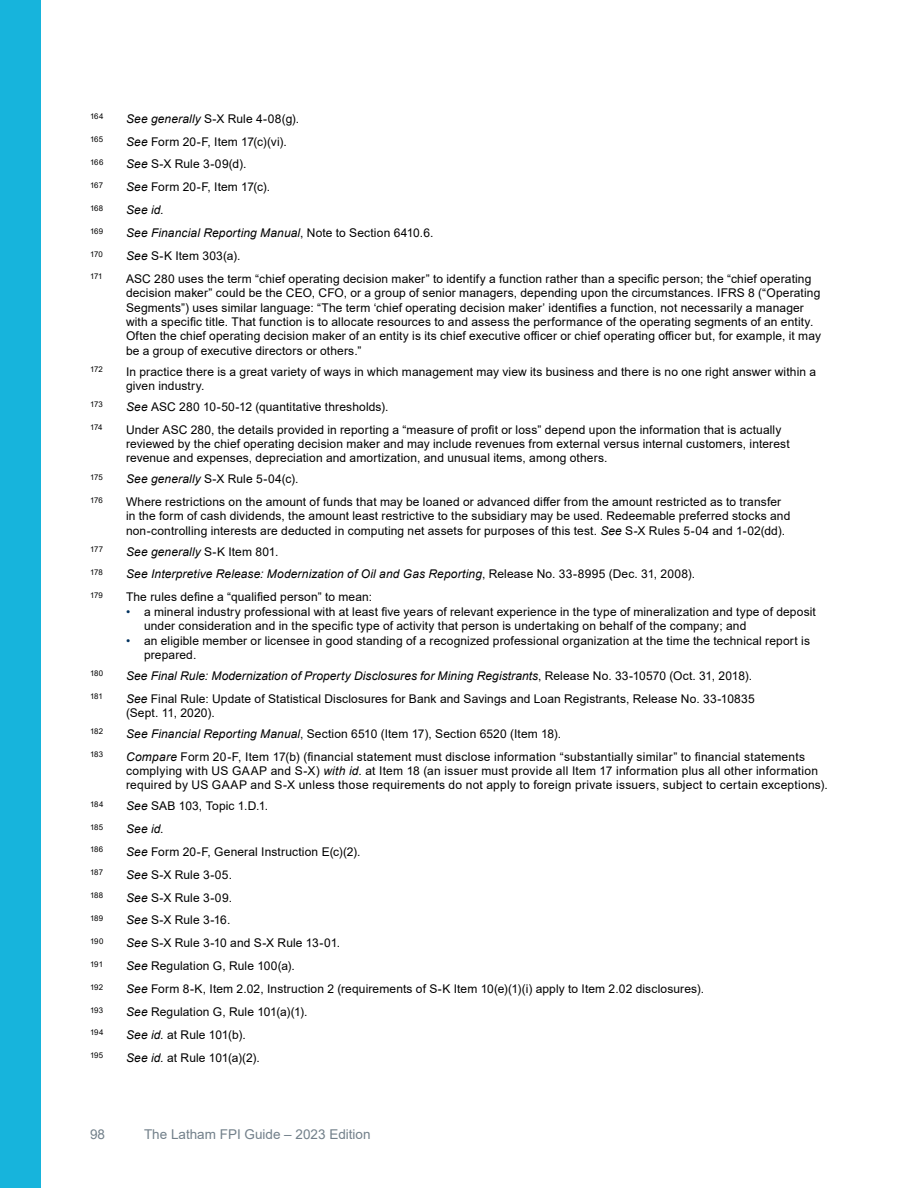
<style>
.page{position:relative;width:918px;height:1188px;background:#fff}
.page>*{position:absolute;margin:0;border:0;box-sizing:border-box;transform-origin:0 0}
.t1{font:13.5px "Arial";color:#72808a}
.BD_ENDNOTE_TEXT{font:12px/14.4px "Arial";letter-spacing:.01em;color:#000}
.BD_Endnote_Bullet_1{font:12px/14.4px "Arial";letter-spacing:.01em;color:#000}
.BD_ENDNOTE_TEXT-2{font:italic 12px "Arial";letter-spacing:.01em;color:#000}
.BD_Endnote_Bullet_1-2{font:italic 12px "Arial";letter-spacing:.005em;color:#000}
.BD_ENDNOTE_TEXT-3{font:7.8px "Arial";letter-spacing:-.005em;color:#000}
.s1{font-style:italic}
.s2{font-style:normal}
.s3{color:#00315e}
</style>
<div class="page">
<div style="left:0;top:0;width:40px;height:1188px;background:#17b4dc"></div>
<p class="BD_ENDNOTE_TEXT-3" style="left:90px;top:111px;width:15px">164</p>
<p class="BD_ENDNOTE_TEXT" style="left:126px;top:111px;width:175px"><span class="s1">See generally</span> S-X Rule 4-08(g).</p>
<p class="BD_ENDNOTE_TEXT-3" style="left:90px;top:134px;width:15px">165</p>
<p class="BD_ENDNOTE_TEXT" style="left:126px;top:134px;width:162px"><span class="s1">See</span> Form 20-F, Item 17(c)(vi).</p>
<p class="BD_ENDNOTE_TEXT-3" style="left:90px;top:157px;width:15px">166</p>
<p class="BD_ENDNOTE_TEXT" style="left:126px;top:157px;width:122px"><span class="s1">See</span> S-X Rule 3-09(d).</p>
<p class="BD_ENDNOTE_TEXT-3" style="left:90px;top:180px;width:15px">167</p>
<p class="BD_ENDNOTE_TEXT" style="left:126px;top:180px;width:146px"><span class="s1">See</span> Form 20-F, Item 17(c).</p>
<p class="BD_ENDNOTE_TEXT-3" style="left:90px;top:203px;width:15px">168</p>
<p class="BD_ENDNOTE_TEXT-2" style="left:126px;top:202px;width:39px">See id.</p>
<p class="BD_ENDNOTE_TEXT-3" style="left:90px;top:226px;width:15px">169</p>
<p class="BD_ENDNOTE_TEXT-2" style="left:126px;top:225px;width:309px">See Financial Reporting Manual<span class="s2">, Note to Section 6410.6.</span></p>
<p class="BD_ENDNOTE_TEXT-3" style="left:90px;top:248px;width:14px">170</p>
<p class="BD_ENDNOTE_TEXT" style="left:126px;top:248px;width:116px"><span class="s1">See</span> S-K Item 303(a).</p>
<p class="BD_ENDNOTE_TEXT-3" style="left:90px;top:271px;width:14px">171</p>
<p class="BD_ENDNOTE_TEXT" style="left:126px;top:271px;width:697px">ASC 280 uses the term “chief operating decision maker” to identify a function rather than a specific person; the “chief operating decision maker” could be the CEO, CFO, or a group of senior managers, depending upon the circumstances. IFRS 8 (“Operating Segments”) uses similar language: “The term ‘chief operating decision maker’ identifies a function, not necessarily a manager with a specific title. That function is to allocate resources to and assess the performance of the operating segments of an entity.<br>Often the chief operating decision maker of an entity is its chief executive officer or chief operating officer but, for example, it may be a group of executive directors or others.”</p>
<p class="BD_ENDNOTE_TEXT-3" style="left:90px;top:364px;width:14px">172</p>
<p class="BD_ENDNOTE_TEXT" style="left:126px;top:364px;width:692px">In practice there is a great variety of ways in which management may view its business and there is no one right answer within a given industry.</p>
<p class="BD_ENDNOTE_TEXT-3" style="left:90px;top:399px;width:14px">173</p>
<p class="BD_ENDNOTE_TEXT" style="left:126px;top:399px;width:264px"><span class="s1">See</span> ASC 280 10-50-12 (quantitative thresholds).</p>
<p class="BD_ENDNOTE_TEXT-3" style="left:90px;top:422px;width:14px">174</p>
<p class="BD_ENDNOTE_TEXT" style="left:126px;top:422px;width:665px">Under ASC 280, the details provided in reporting a “measure of profit or loss” depend upon the information that is actually reviewed by the chief operating decision maker and may include revenues from external versus internal customers, interest revenue and expenses, depreciation and amortization, and unusual items, among others.</p>
<p class="BD_ENDNOTE_TEXT-3" style="left:90px;top:472px;width:14px">175</p>
<p class="BD_ENDNOTE_TEXT" style="left:126px;top:472px;width:174px"><span class="s1">See generally</span> S-X Rule 5-04(c).</p>
<p class="BD_ENDNOTE_TEXT-3" style="left:90px;top:495px;width:14px">176</p>
<p class="BD_ENDNOTE_TEXT" style="left:126px;top:495px;width:666px">Where restrictions on the amount of funds that may be loaned or advanced differ from the amount restricted as to transfer in the form of cash dividends, the amount least restrictive to the subsidiary may be used. Redeemable preferred stocks and non-controlling interests are deducted in computing net assets for purposes of this test. <span class="s1">See</span> S-X Rules 5-04 and 1-02(dd).</p>
<p class="BD_ENDNOTE_TEXT-3" style="left:90px;top:544px;width:15px">177</p>
<p class="BD_ENDNOTE_TEXT-2" style="left:126px;top:544px;width:154px">See generally <span class="s2">S-K Item 801.</span></p>
<p class="BD_ENDNOTE_TEXT-3" style="left:90px;top:567px;width:14px">178</p>
<p class="BD_ENDNOTE_TEXT-2" style="left:126px;top:566px;width:571px">See Interpretive Release: Modernization of Oil and Gas Reporting<span class="s2">, Release No. 33-8995 (Dec. 31, 2008).</span></p>
<p class="BD_ENDNOTE_TEXT-3" style="left:90px;top:590px;width:14px">179</p>
<p class="BD_ENDNOTE_TEXT" style="left:126px;top:590px;width:248px">The rules define a “qualified person” to mean:</p>
<p class="BD_Endnote_Bullet_1" style="left:144px;top:604px;width:673px;text-indent:-18px"><span class="s3">•</span> a mineral industry professional with at least five years of relevant experience in the type of mineralization and type of deposit under consideration and in the specific type of activity that person is undertaking on behalf of the company; and</p>
<p class="BD_Endnote_Bullet_1" style="left:144px;top:633px;width:668px;text-indent:-18px"><span class="s3">•</span> an eligible member or licensee in good standing of a recognized professional organization at the time the technical report is prepared.</p>
<p class="BD_ENDNOTE_TEXT-3" style="left:90px;top:668px;width:15px">180</p>
<p class="BD_Endnote_Bullet_1-2" style="left:126px;top:668px;width:628px">See Final Rule: Modernization of Property Disclosures for Mining Registrants<span class="s2">, Release No. 33-10570 (Oct. 31, 2018).</span></p>
<p class="BD_ENDNOTE_TEXT-3" style="left:90px;top:691px;width:14px">181</p>
<p class="BD_ENDNOTE_TEXT" style="left:126px;top:691px;width:630px"><span class="s1">See</span> Final Rule: Update of Statistical Disclosures for Bank and Savings and Loan Registrants, Release No. 33-10835 (Sept. 11, 2020).</p>
<p class="BD_ENDNOTE_TEXT-3" style="left:90px;top:726px;width:15px">182</p>
<p class="BD_ENDNOTE_TEXT" style="left:126px;top:726px;width:437px"><span class="s1">See Financial Reporting Manual</span>, Section 6510 (Item 17), Section 6520 (Item 18).</p>
<p class="BD_ENDNOTE_TEXT-3" style="left:90px;top:749px;width:15px">183</p>
<p class="BD_ENDNOTE_TEXT" style="left:126px;top:749px;width:703px"><span class="s1">Compare</span> Form 20-F, Item 17(b) (financial statement must disclose information “substantially similar” to financial statements complying with US GAAP and S-X) <span class="s1">with id</span>. at Item 18 (an issuer must provide all Item 17 information plus all other information required by US GAAP and S-X unless those requirements do not apply to foreign private issuers, subject to certain exceptions).</p>
<p class="BD_ENDNOTE_TEXT-3" style="left:90px;top:799px;width:15px">184</p>
<p class="BD_ENDNOTE_TEXT" style="left:126px;top:799px;width:144px"><span class="s1">See</span> SAB 103, Topic 1.D.1.</p>
<p class="BD_ENDNOTE_TEXT-3" style="left:90px;top:821px;width:15px">185</p>
<p class="BD_ENDNOTE_TEXT-2" style="left:126px;top:821px;width:39px">See id<span class="s2">.</span></p>
<p class="BD_ENDNOTE_TEXT-3" style="left:90px;top:844px;width:15px">186</p>
<p class="BD_ENDNOTE_TEXT" style="left:126px;top:844px;width:236px"><span class="s1">See</span> Form 20-F, General Instruction E(c)(2).</p>
<p class="BD_ENDNOTE_TEXT-3" style="left:90px;top:867px;width:15px">187</p>
<p class="BD_ENDNOTE_TEXT" style="left:126px;top:867px;width:108px"><span class="s1">See</span> S-X Rule 3-05.</p>
<p class="BD_ENDNOTE_TEXT-3" style="left:90px;top:890px;width:15px">188</p>
<p class="BD_ENDNOTE_TEXT" style="left:126px;top:890px;width:108px"><span class="s1">See</span> S-X Rule 3-09.</p>
<p class="BD_ENDNOTE_TEXT-3" style="left:90px;top:913px;width:15px">189</p>
<p class="BD_ENDNOTE_TEXT" style="left:126px;top:913px;width:106px"><span class="s1">See</span> S-X Rule 3-16.</p>
<p class="BD_ENDNOTE_TEXT-3" style="left:90px;top:936px;width:15px">190</p>
<p class="BD_ENDNOTE_TEXT" style="left:126px;top:936px;width:216px"><span class="s1">See</span> S-X Rule 3-10 and S-X Rule 13-01.</p>
<p class="BD_ENDNOTE_TEXT-3" style="left:90px;top:959px;width:15px">191</p>
<p class="BD_ENDNOTE_TEXT" style="left:126px;top:959px;width:170px"><span class="s1">See</span> Regulation G, Rule 100(a).</p>
<p class="BD_ENDNOTE_TEXT-3" style="left:90px;top:982px;width:15px">192</p>
<p class="BD_ENDNOTE_TEXT" style="left:126px;top:982px;width:580px"><span class="s1">See</span> Form 8-K, Item 2.02, Instruction 2 (requirements of S-K Item 10(e)(1)(i) apply to Item 2.02 disclosures).</p>
<p class="BD_ENDNOTE_TEXT-3" style="left:90px;top:1004px;width:15px">193</p>
<p class="BD_ENDNOTE_TEXT" style="left:126px;top:1004px;width:183px"><span class="s1">See</span> Regulation G, Rule 101(a)(1).</p>
<p class="BD_ENDNOTE_TEXT-3" style="left:90px;top:1027px;width:15px">194</p>
<p class="BD_ENDNOTE_TEXT" style="left:126px;top:1027px;width:121px"><span class="s1">See id.</span> at Rule 101(b).</p>
<p class="BD_ENDNOTE_TEXT-3" style="left:90px;top:1050px;width:15px">195</p>
<p class="BD_ENDNOTE_TEXT" style="left:126px;top:1050px;width:135px"><span class="s1">See id.</span> at Rule 101(a)(2).</p>
<p class="t1" style="left:90px;top:1125px;width:17px">98</p>
<p class="t1" style="left:144px;top:1125px;width:228px">The Latham FPI Guide – 2023 Edition</p>
</div>
